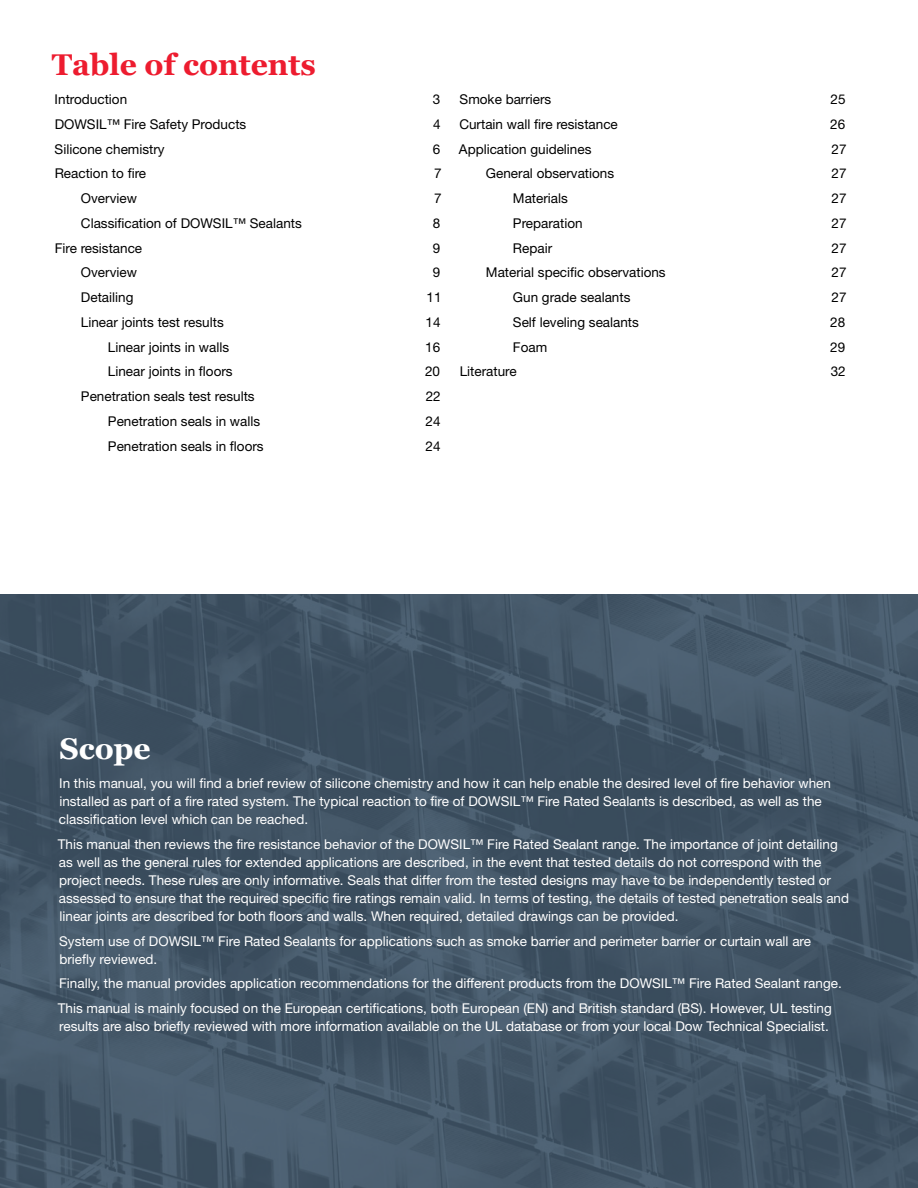
<style>
.page{position:relative;width:918px;height:1188px;background:#fff}
.page>*{position:absolute;margin:0;border:0;box-sizing:border-box;transform-origin:0 0}
.t1{font:700 30px "Georgia";color:#ed1c2f}
.t2{font:700 30px "Georgia";color:#fff}
.t3{font:13.5px/18px "Helvetica Neue LT Std";color:#fff}
.t4{font:13.5px "Helvetica Neue LT Std";color:#000}
</style>
<div class="page">
<div style="left:0;top:594px;width:918px;height:594px;background:#415465"></div>
<h1 class="t1" style="left:52px;top:45px;width:266px">Table of contents</h1>
<p class="t4" style="left:55px;top:91px;width:74px">Introduction</p>
<p class="t4" style="left:433px;top:91px;width:9px">3</p>
<p class="t4" style="left:55px;top:116px;width:193px">DOWSIL™ Fire Safety Products</p>
<p class="t4" style="left:433px;top:116px;width:9px">4</p>
<p class="t4" style="left:55px;top:141px;width:112px">Silicone chemistry</p>
<p class="t4" style="left:433px;top:141px;width:9px">6</p>
<p class="t4" style="left:55px;top:166px;width:93px">Reaction to fire</p>
<p class="t4" style="left:434px;top:166px;width:9px">7</p>
<p class="t4" style="left:81px;top:190px;width:57px">Overview</p>
<p class="t4" style="left:434px;top:190px;width:9px">7</p>
<p class="t4" style="left:81px;top:215px;width:222px">Classification of DOWSIL™ Sealants</p>
<p class="t4" style="left:433px;top:215px;width:9px">8</p>
<p class="t4" style="left:55px;top:240px;width:89px">Fire resistance</p>
<p class="t4" style="left:433px;top:240px;width:9px">9</p>
<p class="t4" style="left:81px;top:265px;width:57px">Overview</p>
<p class="t4" style="left:433px;top:265px;width:9px">9</p>
<p class="t4" style="left:81px;top:289px;width:54px">Detailing</p>
<p class="t4" style="left:427px;top:289px;width:17px">11</p>
<p class="t4" style="left:81px;top:314px;width:144px">Linear joints test results</p>
<p class="t4" style="left:426px;top:314px;width:17px">14</p>
<p class="t4" style="left:108px;top:339px;width:123px">Linear joints in walls</p>
<p class="t4" style="left:425px;top:339px;width:17px">16</p>
<p class="t4" style="left:108px;top:364px;width:126px">Linear joints in floors</p>
<p class="t4" style="left:425px;top:364px;width:17px">20</p>
<p class="t4" style="left:81px;top:388px;width:175px">Penetration seals test results</p>
<p class="t4" style="left:426px;top:388px;width:17px">22</p>
<p class="t4" style="left:108px;top:413px;width:154px">Penetration seals in walls</p>
<p class="t4" style="left:426px;top:413px;width:17px">24</p>
<p class="t4" style="left:108px;top:438px;width:157px">Penetration seals in floors</p>
<p class="t4" style="left:426px;top:438px;width:17px">24</p>
<p class="t4" style="left:460px;top:91px;width:93px">Smoke barriers</p>
<p class="t4" style="left:831px;top:91px;width:17px">25</p>
<p class="t4" style="left:459px;top:116px;width:160px">Curtain wall fire resistance</p>
<p class="t4" style="left:830px;top:116px;width:17px">26</p>
<p class="t4" style="left:459px;top:141px;width:134px">Application guidelines</p>
<p class="t4" style="left:832px;top:141px;width:17px">27</p>
<p class="t4" style="left:486px;top:165px;width:130px">General observations</p>
<p class="t4" style="left:832px;top:165px;width:17px">27</p>
<p class="t4" style="left:513px;top:190px;width:56px">Materials</p>
<p class="t4" style="left:832px;top:190px;width:17px">27</p>
<p class="t4" style="left:513px;top:215px;width:71px">Preparation</p>
<p class="t4" style="left:832px;top:215px;width:17px">27</p>
<p class="t4" style="left:513px;top:240px;width:41px">Repair</p>
<p class="t4" style="left:832px;top:240px;width:17px">27</p>
<p class="t4" style="left:486px;top:264px;width:181px">Material specific observations</p>
<p class="t4" style="left:832px;top:264px;width:17px">27</p>
<p class="t4" style="left:513px;top:289px;width:119px">Gun grade sealants</p>
<p class="t4" style="left:832px;top:289px;width:17px">27</p>
<p class="t4" style="left:513px;top:314px;width:127px">Self leveling sealants</p>
<p class="t4" style="left:830px;top:314px;width:17px">28</p>
<p class="t4" style="left:513px;top:339px;width:36px">Foam</p>
<p class="t4" style="left:830px;top:339px;width:17px">29</p>
<p class="t4" style="left:460px;top:363px;width:59px">Literature</p>
<p class="t4" style="left:831px;top:363px;width:17px">32</p>
<h1 class="t2" style="left:59px;top:729px;width:93px">Scope</h1>
<p class="t3" style="left:59px;top:774px;width:774px">In this manual, you will find a brief review of silicone chemistry and how it can help enable the desired level of fire behavior when installed as part of a fire rated system. The typical reaction to fire of DOWSIL™ Fire Rated Sealants is described, as well as the classification level which can be reached.</p>
<p class="t3" style="left:58px;top:835px;width:793px">This manual then reviews the fire resistance behavior of the DOWSIL™ Fire Rated Sealant range. The importance of joint detailing as well as the general rules for extended applications are described, in the event that tested details do not correspond with the project needs. These rules are only informative. Seals that differ from the tested designs may have to be independently tested or assessed to ensure that the required specific fire ratings remain valid. In terms of testing, the details of tested penetration seals and linear joints are described for both floors and walls. When required, detailed drawings can be provided.</p>
<p class="t3" style="left:59px;top:932px;width:753px">System use of DOWSIL™ Fire Rated Sealants for applications such as smoke barrier and perimeter barrier or curtain wall are briefly reviewed.</p>
<p class="t3" style="left:58px;top:971px;width:785px;line-height:24.8px">Finally, the manual provides application recommendations for the different products from the DOWSIL™ Fire Rated Sealant range.<br>This manual is mainly focused on the European certifications, both European (EN) and British standard (BS). However, UL testing</p>
<p class="t3" style="left:59px;top:1017px;width:771px">results are also briefly reviewed with more information available on the UL database or from your local Dow Technical Specialist.</p>
</div>
